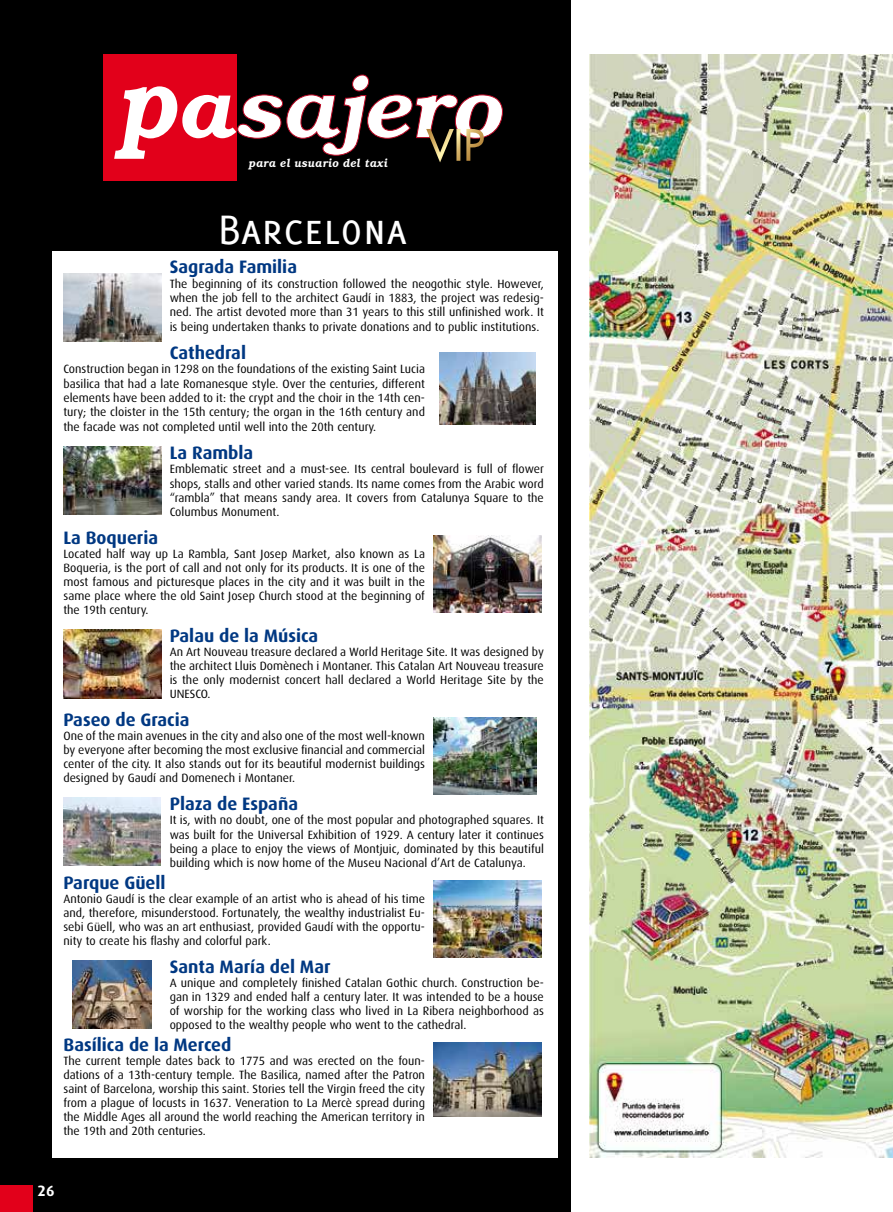
<style>
.page{position:relative;width:893px;height:1212px;background:#fff}
.page>*{position:absolute;margin:0;border:0;box-sizing:border-box;transform-origin:0 0}
.t1{font:45px "Delicious Small Caps";color:#fff}
.t2{font:700 18px "Dax";color:#003882}
.t3{font:700 15px "Dax";color:#fff}
.t4{font:12px/14px "Dax";color:#000;text-align:justify}
.t5{font:italic 600 11.4px "Bookman";letter-spacing:.04em;color:#fff;scale:.9 1}
</style>
<div class="page">
<div style="left:0;top:0;width:571px;height:1212px;background:#000"></div>
<img style="left:589px;top:54px;width:304px;height:1104px">
<div style="left:52px;top:252px;width:506px;height:906px;background:#fff"></div>
<img style="left:63px;top:273px;width:98px;height:69px">
<img style="left:440px;top:352px;width:96px;height:72px">
<img style="left:63px;top:446px;width:98px;height:69px">
<img style="left:434px;top:535px;width:108px;height:78px">
<img style="left:63px;top:629px;width:98px;height:69px">
<img style="left:434px;top:717px;width:102px;height:77px">
<img style="left:64px;top:797px;width:97px;height:69px">
<img style="left:434px;top:880px;width:108px;height:77px">
<img style="left:73px;top:960px;width:79px;height:68px">
<img style="left:434px;top:1042px;width:108px;height:74px">
<div style="left:103px;top:54px;width:134px;height:126px;background:#e2001a"></div>
<svg style="left:114px;top:74px;width:389px;height:88px"></svg>
<div style="left:0;top:1186px;width:33px;height:26px;background:#e2001a"></div>
<p class="t5" style="left:248px;top:157px;width:156px">para el usuario del taxi</p>
<h1 class="t1" style="left:218px;top:204px;width:191px">Barcelona</h1>
<h2 class="t2" style="left:170px;top:257px;width:129px">Sagrada Familia</h2>
<p class="t4" style="left:170px;top:276px;width:376px;line-height:14.4px">The beginning of its construction followed the neogothic style. However, when the job fell to the architect Gaudí in 1883, the project was redesig&shy;ned. The artist devoted more than 31 years to this still unfinished work. It is being undertaken thanks to private donations and to public institutions.</p>
<h2 class="t2" style="left:170px;top:342px;width:78px">Cathedral</h2>
<p class="t4" style="left:63px;top:362px;width:363px;line-height:14.4px">Construction began in 1298 on the foundations of the existing Saint Lucia basilica that had a late Romanesque style. Over the centuries, different elements have been added to it: the crypt and the choir in the 14th cen&shy;tury; the cloister in the 15th century; the organ in the 16th century and the facade was not completed until well into the 20th century.</p>
<h2 class="t2" style="left:170px;top:442px;width:85px">La Rambla</h2>
<p class="t4" style="left:170px;top:462px;width:376px;line-height:14.4px">Emblematic street and a must-see. Its central boulevard is full of flower shops, stalls and other varied stands. Its name comes from the Arabic word “rambla” that means sandy area. It covers from Catalunya Square to the Columbus Monument.</p>
<h2 class="t2" style="left:63px;top:528px;width:96px">La Boqueria</h2>
<p class="t4" style="left:63px;top:547px;width:363px">Located half way up La Rambla, Sant Josep Market, also known as La Boqueria, is the port of call and not only for its products. It is one of the most famous and picturesque places in the city and it was built in the same place where the old Saint Josep Church stood at the beginning of the 19th century.</p>
<h2 class="t2" style="left:170px;top:626px;width:150px">Palau de la Música</h2>
<p class="t4" style="left:170px;top:645px;width:376px">An Art Nouveau treasure declared a World Heritage Site. It was designed by the architect Lluis Domènech i Montaner. This Catalan Art Nouveau treasure is the only modernist concert hall declared a World Heritage Site by the UNESCO.</p>
<h2 class="t2" style="left:63px;top:709px;width:128px">Paseo de Gracia</h2>
<p class="t4" style="left:63px;top:729px;width:363px">One of the main avenues in the city and also one of the most well-known by everyone after becoming the most exclusive financial and commercial center of the city. It also stands out for its beautiful modernist buildings designed by Gaudí and Domenech i Montaner.</p>
<h2 class="t2" style="left:170px;top:793px;width:130px">Plaza de España</h2>
<p class="t4" style="left:170px;top:813px;width:376px;line-height:14.4px">It is, with no doubt, one of the most popular and photographed squares. It was built for the Universal Exhibition of 1929. A century later it continues being a place to enjoy the views of Montjuic, dominated by this beautiful building which is now home of the Museu Nacional d’Art de Catalunya.</p>
<h2 class="t2" style="left:63px;top:872px;width:104px">Parque Güell</h2>
<p class="t4" style="left:63px;top:892px;width:363px">Antonio Gaudí is the clear example of an artist who is ahead of his time and, therefore, misunderstood. Fortunately, the wealthy industrialist Eu&shy;sebi Güell, who was an art enthusiast, provided Gaudí with the opportu&shy;nity to create his flashy and colorful park.</p>
<h2 class="t2" style="left:170px;top:956px;width:162px">Santa María del Mar</h2>
<p class="t4" style="left:170px;top:976px;width:376px">A unique and completely finished Catalan Gothic church. Construction be&shy;gan in 1329 and ended half a century later. It was intended to be a house of worship for the working class who lived in La Ribera neighborhood as opposed to the wealthy people who went to the cathedral.</p>
<h2 class="t2" style="left:63px;top:1034px;width:169px">Basílica de la Merced</h2>
<p class="t4" style="left:63px;top:1054px;width:363px">The current temple dates back to 1775 and was erected on the foun&shy;dations of a 13th-century temple. The Basilica, named after the Patron saint of Barcelona, worship this saint. Stories tell the Virgin freed the city from a plague of locusts in 1637. Veneration to La Mercè spread during the Middle Ages all around the world reaching the American territory in the 19th and 20th centuries.</p>
<p class="t3" style="left:38px;top:1182px;width:18px">26</p>
</div>
